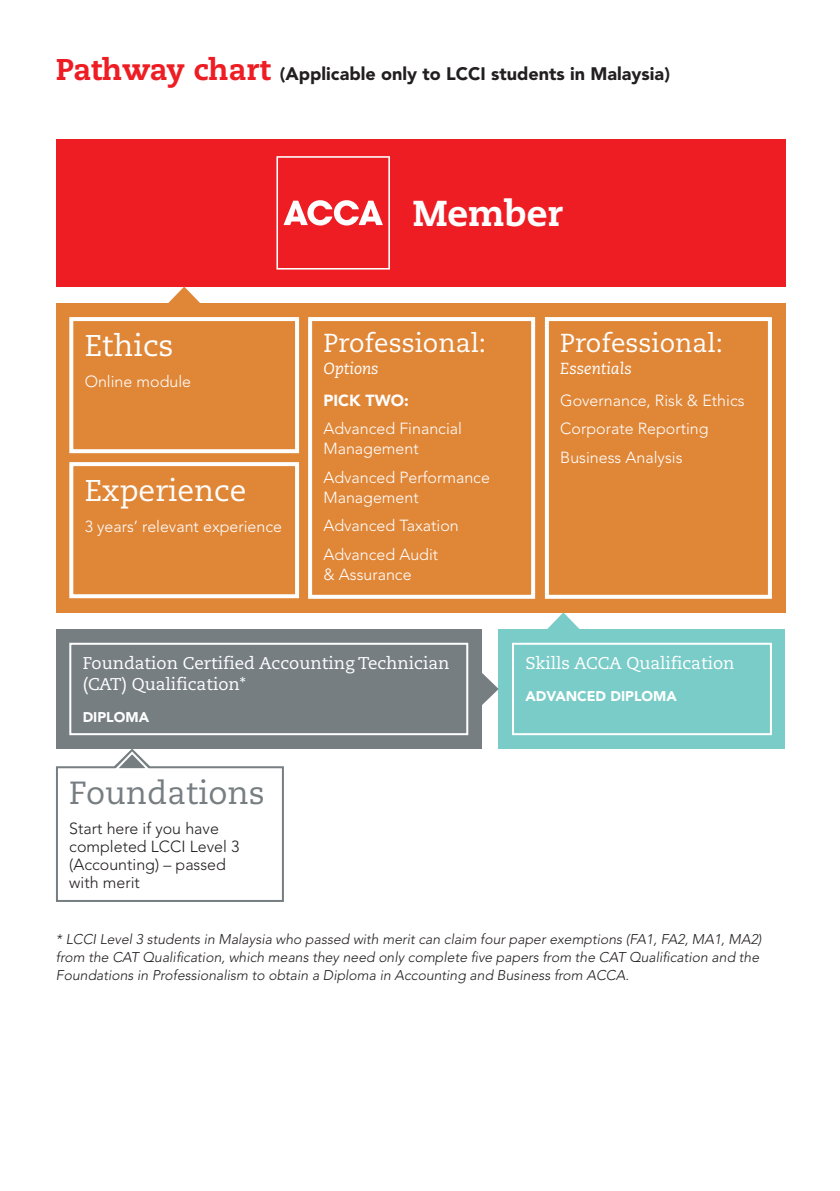
<style>
.page{position:relative;width:840px;height:1191px;background:#fff}
.page>*{position:absolute;margin:0;border:0;box-sizing:border-box;transform-origin:0 0}
.t1{font:800 36px "Caecilia LT Std";color:#fff}
.t2{font:32px "Caecilia LT Std";color:#777e82}
.t3{font:30px "Caecilia LT Std";color:#fff}
.t4{font:26px "Caecilia LT Std";color:#fff}
.t5{font:900 18px "Avenir LT Std";color:#231f20}
.t6{font:17px/21px "Caecilia LT Std";color:#fff}
.t7{font:300 16px/28.6px "Avenir LT Std";color:#fff}
.t8{font:300 16px/18px "Avenir LT Std";color:#231f20}
.t9{font:italic 16px "Caecilia LT Std";color:#fff}
.t10{font:900 16px "Avenir LT Std";color:#fff}
.t11{font:italic 300 14px/18px "Avenir LT Std";color:#231f20}
.t12{font:900 14px "Avenir LT Std";color:#fff}
.s1{font-family:"Caecilia LT Std";font-weight:800;font-size:30px;color:#ee1d23}
</style>
<div class="page">
<div style="left:56px;top:139px;width:728px;height:147px;background:#ee1d23"></div>
<svg style="left:276px;top:156px;width:114px;height:113px"></svg>
<div style="left:56px;top:303px;width:728px;height:309px;background:#e08637"></div>
<div style="left:69px;top:317px;width:230px;height:136px;border:4px solid #fff"></div>
<div style="left:69px;top:462px;width:230px;height:136px;border:4px solid #fff"></div>
<div style="left:308px;top:317px;width:227px;height:282px;border:4px solid #fff"></div>
<div style="left:544px;top:317px;width:227px;height:282px;border:4px solid #fff"></div>
<svg style="left:167px;top:286px;width:34px;height:17px"></svg>
<div style="left:56px;top:629px;width:425px;height:119px;background:#777e82"></div>
<div style="left:498px;top:629px;width:286px;height:119px;background:#7accc8"></div>
<div style="left:69px;top:643px;width:399px;height:92px;border:2px solid #fff"></div>
<div style="left:511px;top:643px;width:260px;height:92px;border:2px solid #fff"></div>
<svg style="left:546px;top:612px;width:34px;height:17px"></svg>
<svg style="left:481px;top:672px;width:17px;height:34px"></svg>
<div style="left:56px;top:766px;width:228px;height:136px;border:2px solid #777e82"></div>
<svg style="left:110px;top:748px;width:44px;height:21px"></svg>
<p class="t5" style="left:56px;top:63px;width:615px"><span class="s1">Pathway chart</span> (Applicable only to LCCI students in Malaysia)</p>
<h1 class="t1" style="left:412px;top:191px;width:151px">Member</h1>
<h3 class="t3" style="left:85px;top:328px;width:90px">Ethics</h3>
<p class="t7" style="left:85px;top:367px;width:108px">Online module</p>
<h3 class="t3" style="left:85px;top:473px;width:163px">Experience</h3>
<p class="t7" style="left:85px;top:512px;width:199px">3 years’ relevant experience</p>
<h3 class="t4" style="left:323px;top:328px;width:164px">Professional:</h3>
<p class="t9" style="left:323px;top:360px;width:57px">Options</p>
<p class="t10" style="left:323px;top:390px;width:87px">PICK TWO:</p>
<p class="t7" style="left:323px;top:419px;width:140px;line-height:20px">Advanced Financial<br>Management</p>
<p class="t7" style="left:323px;top:467px;width:168px;line-height:20px">Advanced Performance<br>Management</p>
<p class="t7" style="left:323px;top:511px;width:137px">Advanced Taxation<br>Advanced Audit</p>
<p class="t7" style="left:323px;top:560px;width:90px">&amp; Assurance</p>
<h3 class="t4" style="left:560px;top:328px;width:164px">Professional:</h3>
<p class="t9" style="left:560px;top:360px;width:73px">Essentials</p>
<p class="t7" style="left:560px;top:386px;width:186px">Governance, Risk &amp; Ethics<br>Corporate Reporting<br>Business Analysis</p>
<p class="t6" style="left:83px;top:653px;width:368px">Foundation Certified Accounting Technician (CAT) Qualification*</p>
<p class="t12" style="left:83px;top:708px;width:68px">DIPLOMA</p>
<h2 class="t2" style="left:69px;top:774px;width:197px">Foundations</h2>
<p class="t8" style="left:69px;top:819px;width:171px">Start here if you have completed LCCI Level 3 (Accounting) – passed with merit</p>
<p class="t6" style="left:525px;top:653px;width:210px">Skills ACCA Qualification</p>
<p class="t12" style="left:525px;top:687px;width:153px">ADVANCED DIPLOMA</p>
<p class="t11" style="left:56px;top:930px;width:706px">* LCCI Level 3 students in Malaysia who passed with merit can claim four paper exemptions (FA1, FA2, MA1, MA2) from the CAT Qualification, which means they need only complete five papers from the CAT Qualification and the<br>Foundations in Professionalism to obtain a Diploma in Accounting and Business from ACCA.</p>
</div>
